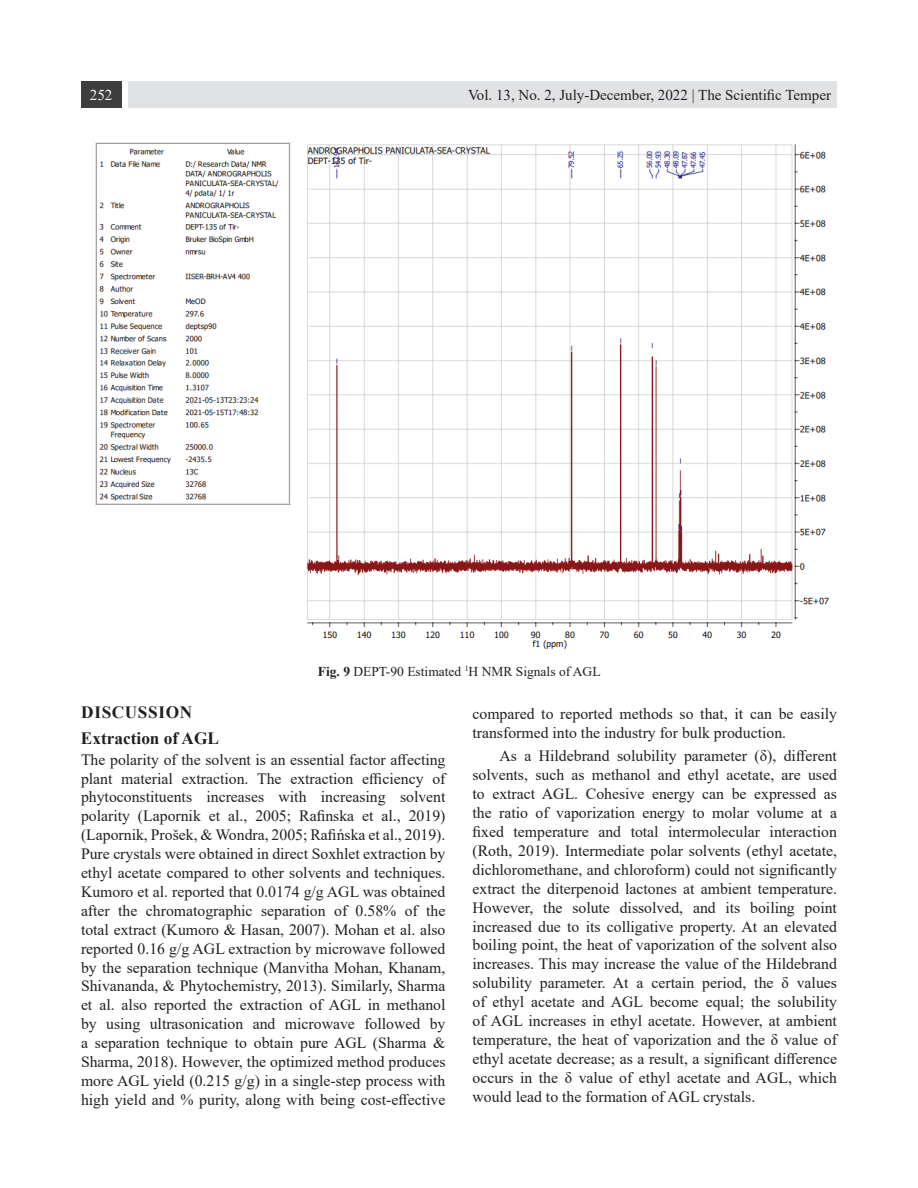
<style>
.page{position:relative;width:918px;height:1188px;background:#fff}
.page>*{position:absolute;margin:0;border:0;box-sizing:border-box;transform-origin:0 0}
.t1{font:700 17.25px/25.5px "Times New Roman";color:#231f20}
.t2{font:15.75px/18.9px "Times New Roman";color:#231f20;text-align:justify}
.t3{font:15px "Times New Roman";color:#231f20}
.t4{font:15px "Times New Roman";color:#fff}
.t5{font:13.5px "Times New Roman";color:#231f20}
.s1{font-weight:700}
</style>
<div class="page">
<div style="left:129px;top:81px;width:708px;height:27px;background:#e1e2e4"></div>
<div style="left:81px;top:81px;width:40px;height:27px;background:#3e3e3f"></div>
<img style="left:95px;top:142px;width:734px;height:507px">
<p class="t4" style="left:90px;top:84px;width:24px">252</p>
<p class="t3" style="left:468px;top:84px;width:364px">Vol. 13, No. 2, July-December, 2022 | The Scientific Temper</p>
<p class="t5" style="left:318px;top:662px;width:284px"><span class="s1">Fig. 9</span> DEPT-90 Estimated <sup>1</sup>H NMR Signals of AGL</p>
<p class="t1" style="left:81px;top:699px;width:139px">DISCUSSION<br>Extraction of AGL</p>
<p class="t2" style="left:81px;top:749px;width:366px">The polarity of the solvent is an essential factor affecting plant material extraction. The extraction efficiency of phytoconstituents increases with increasing solvent polarity (Lapornik et al., 2005; Rafinska et al., 2019) (Lapornik, Prošek, &amp; Wondra, 2005; Rafińska et al., 2019).<br>Pure crystals were obtained in direct Soxhlet extraction by ethyl acetate compared to other solvents and techniques.<br>Kumoro et al. reported that 0.0174 g/g AGL was obtained after the chromatographic separation of 0.58% of the total extract (Kumoro &amp; Hasan, 2007). Mohan et al. also reported 0.16 g/g AGL extraction by microwave followed by the separation technique (Manvitha Mohan, Khanam, Shivananda, &amp; Phytochemistry, 2013). Similarly, Sharma et al. also reported the extraction of AGL in methanol by using ultrasonication and microwave followed by a separation technique to obtain pure AGL (Sharma &amp; Sharma, 2018). However, the optimized method produces more AGL yield (0.215 g/g) in a single-step process with high yield and % purity, along with being cost-effective</p>
<p class="t2" style="left:472px;top:704px;width:366px">compared to reported methods so that, it can be easily transformed into the industry for bulk production.</p>
<p class="t2" style="left:472px;top:746px;width:366px;text-indent:27px">As a Hildebrand solubility parameter (δ), different solvents, such as methanol and ethyl acetate, are used to extract AGL. Cohesive energy can be expressed as the ratio of vaporization energy to molar volume at a fixed temperature and total intermolecular interaction (Roth, 2019). Intermediate polar solvents (ethyl acetate, dichloromethane, and chloroform) could not significantly extract the diterpenoid lactones at ambient temperature.<br>However, the solute dissolved, and its boiling point increased due to its colligative property. At an elevated boiling point, the heat of vaporization of the solvent also increases. This may increase the value of the Hildebrand solubility parameter. At a certain period, the δ values of ethyl acetate and AGL become equal; the solubility of AGL increases in ethyl acetate. However, at ambient temperature, the heat of vaporization and the δ value of ethyl acetate decrease; as a result, a significant difference occurs in the δ value of ethyl acetate and AGL, which would lead to the formation of AGL crystals.</p>
</div>
